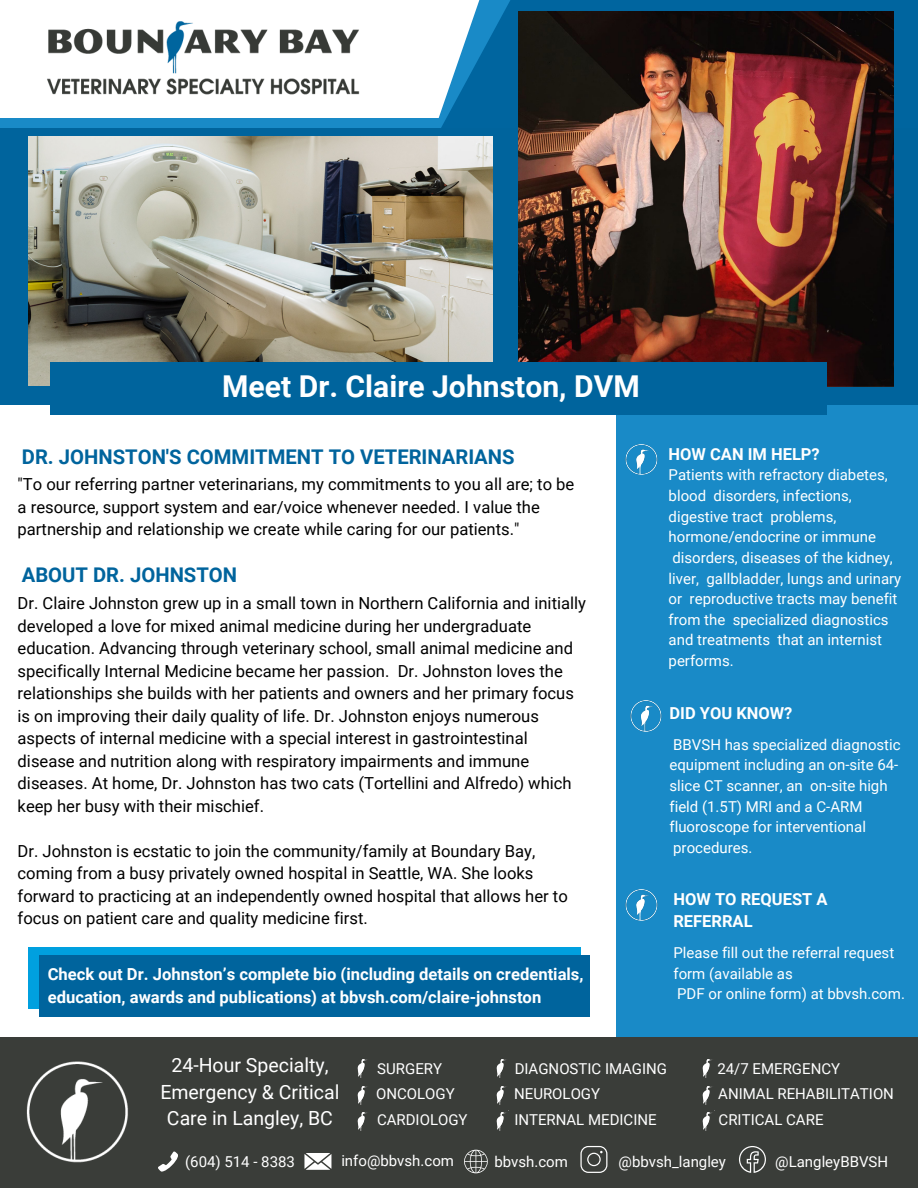
<style>
.page{position:relative;width:918px;height:1188px;background:#fff}
.page>*{position:absolute;margin:0;border:0;box-sizing:border-box;transform-origin:0 0}
.t1{font:700 30.15px "Roboto";color:#fff}
.t2{font:700 20.25px "Roboto";color:#00649d}
.t3{font:19.5px/26.1px "Roboto";color:#fff;text-align:center}
.t4{font:16.65px/22.5px "Roboto";color:#000}
.t5{font:700 16.65px/22.5px "Roboto";color:#fff}
.t6{font:700 16.5px/22.5px "Roboto";color:#fff}
.t7{font:15px/20.7px "Roboto";color:#fff}
</style>
<div class="page">
<svg style="left:431px;top:0;width:487px;height:128px;fill:#00659f"></svg>
<div style="left:616px;top:326px;width:302px;height:771px;background:#198ac7"></div>
<div style="left:0;top:1037px;width:918px;height:151px;background:#3a3d39"></div>
<img style="left:47px;top:21px;width:313px;height:74px">
<img style="left:357px;top:1059px;width:10px;height:19px">
<img style="left:357px;top:1086px;width:10px;height:18px">
<img style="left:357px;top:1112px;width:10px;height:18px">
<img style="left:496px;top:1059px;width:10px;height:19px">
<img style="left:496px;top:1086px;width:10px;height:18px">
<img style="left:496px;top:1112px;width:10px;height:18px">
<img style="left:702px;top:1059px;width:10px;height:19px">
<img style="left:702px;top:1086px;width:10px;height:18px">
<img style="left:702px;top:1112px;width:10px;height:18px">
<svg style="left:580px;top:1146px;width:27px;height:27px"></svg>
<svg style="left:739px;top:1146px;width:27px;height:27px"></svg>
<svg style="left:158px;top:1151px;width:20px;height:21px"></svg>
<svg style="left:304px;top:1153px;width:27px;height:17px"></svg>
<svg style="left:464px;top:1150px;width:24px;height:23px"></svg>
<div style="left:0;top:128px;width:918px;height:276px;background:#00649d"></div>
<div style="left:28px;top:947px;width:553px;height:62px;background:#00a0df"></div>
<div style="left:39px;top:955px;width:550px;height:62px;background:#00649d"></div>
<img style="left:626px;top:890px;width:31px;height:30px">
<img style="left:626px;top:445px;width:31px;height:30px">
<img style="left:29px;top:136px;width:463px;height:250px">
<img style="left:519px;top:11px;width:374px;height:375px">
<div style="left:50px;top:362px;width:777px;height:53px;background:#00649d"></div>
<img style="left:630px;top:701px;width:32px;height:30px">
<img style="left:26px;top:1061px;width:102px;height:101px">
<p class="t1" style="left:222px;top:369px;width:419px">Meet Dr. Claire Johnston, DVM</p>
<p class="t2" style="left:22px;top:445px;width:494px">DR. JOHNSTON'S COMMITMENT TO VETERINARIANS</p>
<p class="t4" style="left:18px;top:473px;width:558px">"To our referring partner veterinarians, my commitments to you all are; to be a resource, support system and ear/voice whenever needed. I value the partnership and relationship we create while caring for our patients."</p>
<p class="t2" style="left:22px;top:563px;width:217px">ABOUT DR. JOHNSTON</p>
<p class="t4" style="left:18px;top:592px;width:570px">Dr. Claire Johnston grew up in a small town in Northern California and initially developed a love for mixed animal medicine during her undergraduate education. Advancing through veterinary school, small animal medicine and specifically Internal Medicine became her passion. Dr. Johnston loves the relationships she builds with her patients and owners and her primary focus is on improving their daily quality of life. Dr. Johnston enjoys numerous aspects of internal medicine with a special interest in gastrointestinal disease and nutrition along with respiratory impairments and immune diseases. At home, Dr. Johnston has two cats (Tortellini and Alfredo) which keep her busy with their mischief.</p>
<p class="t4" style="left:18px;top:840px;width:552px">Dr. Johnston is ecstatic to join the community/family at Boundary Bay, coming from a busy privately owned hospital in Seattle, WA. She looks forward to practicing at an independently owned hospital that allows her to focus on patient care and quality medicine first.</p>
<p class="t5" style="left:48px;top:963px;width:537px">Check out Dr. Johnston’s complete bio (including details on credentials, education, awards and publications) at bbvsh.com/claire-johnston</p>
<p class="t6" style="left:669px;top:443px;width:153px">HOW CAN IM HELP?</p>
<p class="t7" style="left:669px;top:465px;width:221px">Patients with refractory diabetes, blood disorders, infections, digestive tract problems, hormone/endocrine or immune</p>
<p class="t7" style="left:669px;top:547px;width:234px">disorders, diseases of the kidney, liver, gallbladder, lungs and urinary or reproductive tracts may benefit from the specialized diagnostics and treatments that an internist performs.</p>
<p class="t6" style="left:670px;top:702px;width:124px">DID YOU KNOW?</p>
<p class="t7" style="left:670px;top:734px;width:233px">BBVSH has specialized diagnostic equipment including an on-site 64- slice CT scanner, an on-site high field (1.5T) MRI and a C-ARM fluoroscope for interventional</p>
<p class="t7" style="left:673px;top:837px;width:81px">procedures.</p>
<p class="t6" style="left:673px;top:888px;width:156px">HOW TO REQUEST A<br>REFERRAL</p>
<p class="t7" style="left:673px;top:943px;width:222px">Please fill out the referral request form (available as</p>
<p class="t7" style="left:677px;top:984px;width:229px">PDF or online form) at bbvsh.com.</p>
<p class="t3" style="left:160px;top:1053px;width:181px">24-Hour Specialty,<br>Emergency &amp; Critical<br>Care in Langley, BC</p>
<p class="t7" style="left:377px;top:1058px;width:66px">SURGERY</p>
<p class="t7" style="left:376px;top:1084px;width:80px">ONCOLOGY</p>
<p class="t7" style="left:377px;top:1110px;width:92px">CARDIOLOGY</p>
<p class="t7" style="left:515px;top:1058px;width:154px">DIAGNOSTIC IMAGING</p>
<p class="t7" style="left:514px;top:1084px;width:88px">NEUROLOGY</p>
<p class="t7" style="left:514px;top:1110px;width:144px">INTERNAL MEDICINE</p>
<p class="t7" style="left:717px;top:1058px;width:124px">24/7 EMERGENCY</p>
<p class="t7" style="left:718px;top:1084px;width:177px">ANIMAL REHABILITATION</p>
<p class="t7" style="left:719px;top:1110px;width:106px">CRITICAL CARE</p>
<p class="t7" style="left:185px;top:1152px;width:111px">(604) 514 - 8383</p>
<p class="t7" style="left:341px;top:1151px;width:114px">info@bbvsh.com</p>
<p class="t7" style="left:494px;top:1152px;width:75px">bbvsh.com</p>
<p class="t7" style="left:619px;top:1152px;width:109px">@bbvsh_langley</p>
<p class="t7" style="left:775px;top:1152px;width:114px">@LangleyBBVSH</p>
</div>
